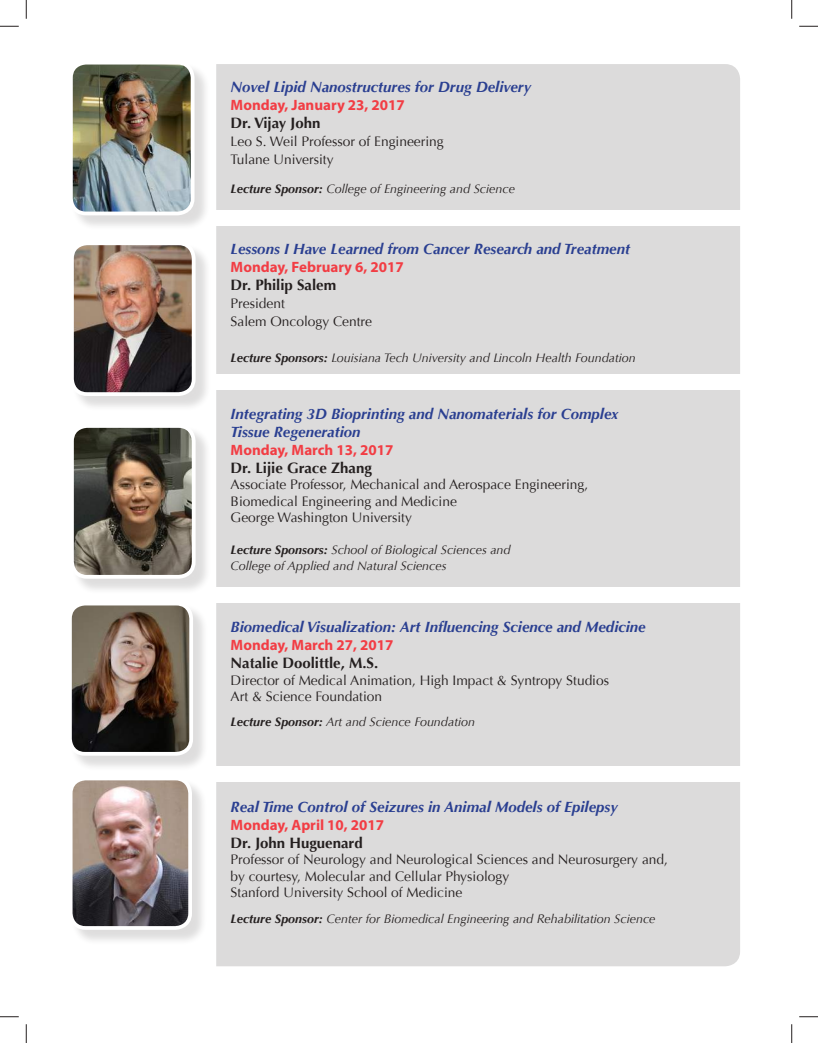
<style>
.page{position:relative;width:818px;height:1043px;background:#fff}
.page>*{position:absolute;margin:0;border:0;box-sizing:border-box;transform-origin:0 0}
.t1{font:italic 700 15px/18px "Optima";color:#2a3f91}
.t2{font:700 15px "Myriad Pro";color:#f23d44}
.t3{font:700 15px "Optima";color:#241f1f}
.t4{font:13.75px/16.5px "Optima";color:#241f1f}
.t5{font:italic 12.5px/16.5px "Optima";color:#241f1f}
.s1{font-weight:700}
</style>
<div class="page">
<div style="left:216px;top:64px;width:524px;height:902px;background:#dcdbdb"></div>
<div style="left:71px;top:778px;width:136px;height:167px;background:#241f1f;opacity:.15"></div>
<img style="left:71px;top:778px;width:119px;height:150px">
<div style="left:69px;top:776px;width:123px;height:153px;border:4px solid #fff;border-radius:15px"></div>
<div style="left:72px;top:426px;width:139px;height:168px;background:#241f1f;opacity:.15"></div>
<img style="left:72px;top:426px;width:122px;height:151px">
<div style="left:70px;top:424px;width:125px;height:154px;border:4px solid #fff;border-radius:15px"></div>
<div style="left:210px;top:210px;width:561px;height:16px;background:#fff"></div>
<div style="left:72px;top:243px;width:139px;height:168px;background:#241f1f;opacity:.15"></div>
<img style="left:72px;top:243px;width:122px;height:151px">
<div style="left:70px;top:241px;width:125px;height:155px;border:4px solid #fff;border-radius:15px"></div>
<div style="left:213px;top:374px;width:552px;height:16px;background:#fff"></div>
<div style="left:210px;top:587px;width:553px;height:16px;background:#fff"></div>
<div style="left:70px;top:603px;width:138px;height:168px;background:#241f1f;opacity:.15"></div>
<img style="left:70px;top:603px;width:121px;height:150px">
<div style="left:68px;top:601px;width:125px;height:154px;border:4px solid #fff;border-radius:15px"></div>
<div style="left:207px;top:765px;width:553px;height:16px;background:#fff"></div>
<div style="left:71px;top:63px;width:139px;height:168px;background:#241f1f;opacity:.15"></div>
<img style="left:71px;top:63px;width:122px;height:150px">
<div style="left:69px;top:61px;width:125px;height:154px;border:4px solid #fff;border-radius:15px"></div>
<svg style="left:0;top:25px;width:19px;height:2px"></svg>
<svg style="left:799px;top:25px;width:19px;height:2px"></svg>
<svg style="left:0;top:1016px;width:19px;height:1px"></svg>
<svg style="left:799px;top:1016px;width:19px;height:1px"></svg>
<svg style="left:25px;top:0;width:2px;height:19px"></svg>
<svg style="left:25px;top:1024px;width:2px;height:18px"></svg>
<svg style="left:791px;top:0;width:1px;height:19px"></svg>
<svg style="left:791px;top:1024px;width:1px;height:18px"></svg>
<p class="t1" style="left:230px;top:78px;width:302px">Novel Lipid Nanostructures for Drug Delivery</p>
<p class="t2" style="left:230px;top:95px;width:176px">Monday, January 23, 2017</p>
<p class="t3" style="left:230px;top:114px;width:91px">Dr. Vijay John</p>
<p class="t4" style="left:230px;top:132px;width:214px;line-height:18px">Leo S. Weil Professor of Engineering<br>Tulane University</p>
<p class="t5" style="left:230px;top:180px;width:286px"><span class="s1">Lecture Sponsor:</span> College of Engineering and Science</p>
<p class="t1" style="left:230px;top:240px;width:401px">Lessons I Have Learned from Cancer Research and Treatment</p>
<p class="t2" style="left:230px;top:257px;width:175px">Monday, February 6, 2017</p>
<p class="t3" style="left:230px;top:276px;width:107px">Dr. Philip Salem</p>
<p class="t4" style="left:230px;top:295px;width:143px;line-height:18px">President<br>Salem Oncology Centre</p>
<p class="t5" style="left:230px;top:350px;width:406px"><span class="s1">Lecture Sponsors:</span> Louisiana Tech University and Lincoln Health Foundation</p>
<p class="t1" style="left:230px;top:405px;width:389px">Integrating 3D Bioprinting and Nanomaterials for Complex<br>Tissue Regeneration</p>
<p class="t2" style="left:230px;top:440px;width:164px">Monday, March 13, 2017</p>
<p class="t3" style="left:230px;top:459px;width:143px">Dr. Lijie Grace Zhang</p>
<p class="t4" style="left:230px;top:476px;width:359px">Associate Professor, Mechanical and Aerospace Engineering,<br>Biomedical Engineering and Medicine<br>George Washington University</p>
<p class="t5" style="left:230px;top:541px;width:281px"><span class="s1">Lecture Sponsors:</span> School of Biological Sciences and<br>College of Applied and Natural Sciences</p>
<p class="t1" style="left:230px;top:618px;width:416px">Biomedical Visualization: Art Influencing Science and Medicine</p>
<p class="t2" style="left:230px;top:635px;width:164px">Monday, March 27, 2017</p>
<p class="t3" style="left:230px;top:654px;width:149px">Natalie Doolittle, M.S.</p>
<p class="t4" style="left:230px;top:672px;width:380px">Director of Medical Animation, High Impact &amp; Syntropy Studios<br>Art &amp; Science Foundation</p>
<p class="t5" style="left:230px;top:713px;width:246px"><span class="s1">Lecture Sponsor:</span> Art and Science Foundation</p>
<p class="t1" style="left:230px;top:797px;width:389px">Real Time Control of Seizures in Animal Models of Epilepsy</p>
<p class="t2" style="left:230px;top:814px;width:155px">Monday, April 10, 2017</p>
<p class="t3" style="left:230px;top:833px;width:134px">Dr. John Huguenard</p>
<p class="t4" style="left:230px;top:851px;width:439px">Professor of Neurology and Neurological Sciences and Neurosurgery and, by courtesy, Molecular and Cellular Physiology<br>Stanford University School of Medicine</p>
<p class="t5" style="left:230px;top:910px;width:426px"><span class="s1">Lecture Sponsor:</span> Center for Biomedical Engineering and Rehabilitation Science</p>
</div>
